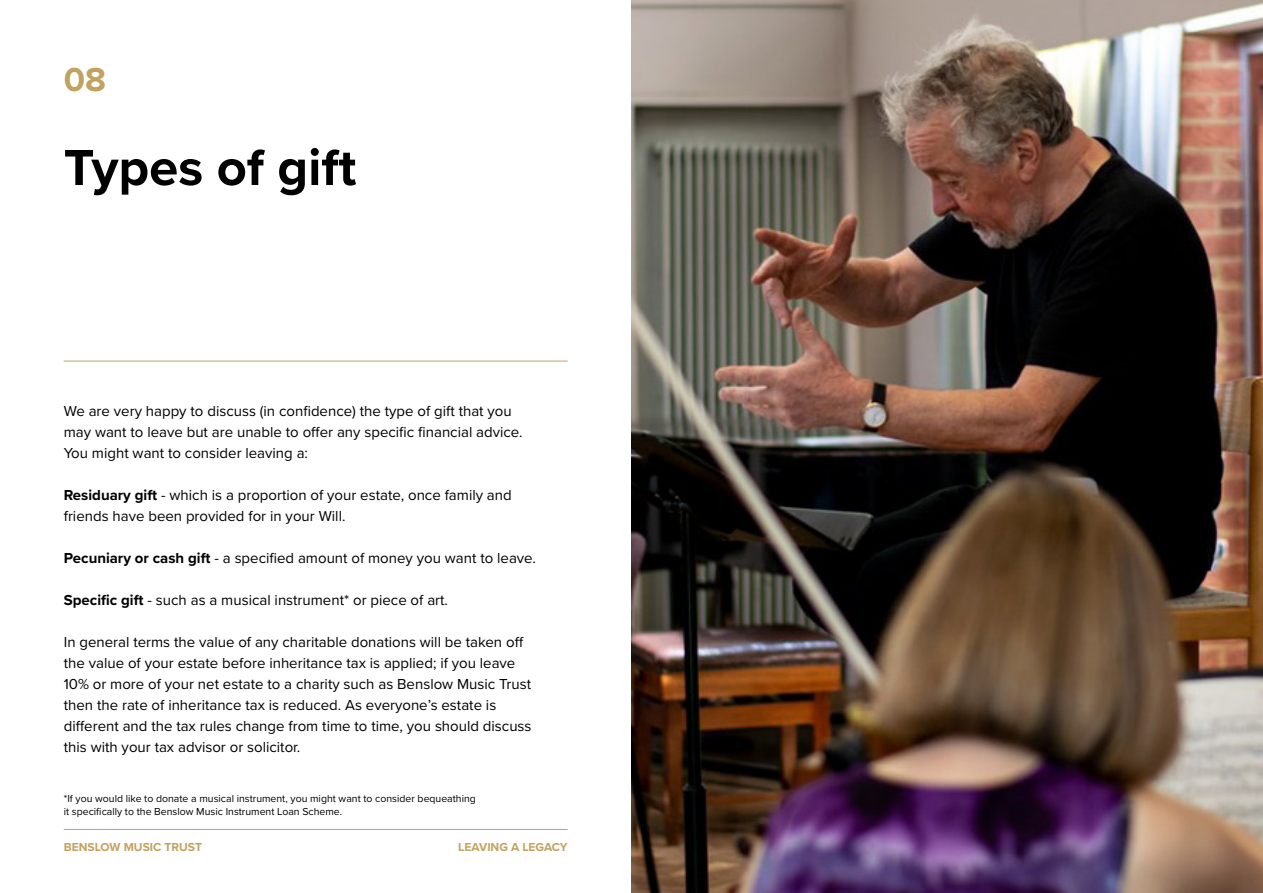
<style>
.page{position:relative;width:1263px;height:893px;background:#fff}
.page>*{position:absolute;margin:0;border:0;box-sizing:border-box;transform-origin:0 0}
.t1{font:700 52.5px "Proxima Nova";color:#000}
.t2{font:700 34.5px "Proxima Nova";color:#c2a260}
.t3{font:15px/21px "Proxima Nova";color:#000}
.t4{font:700 12px "Proxima Nova";color:#c2a260}
.t5{font:10.5px/12.6px "Proxima Nova";color:#000}
.s1{font-weight:700}
</style>
<div class="page">
<img style="left:631px;top:0;width:632px;height:893px">
<hr style="left:64px;top:361px;width:504px;height:1px;background:#c2a260">
<hr style="left:64px;top:829px;width:504px;height:1px;background:#c2a260">
<h2 class="t2" style="left:64px;top:54px;width:44px">08</h2>
<h1 class="t1" style="left:64px;top:128px;width:294px">Types of gift</h1>
<p class="t3" style="left:64px;top:400px;width:460px">We are very happy to discuss (in confidence) the type of gift that you may want to leave but are unable to offer any specific financial advice.<br>You might want to consider leaving a:</p>
<p class="t3" style="left:64px;top:484px;width:449px"><span class="s1">Residuary gift</span> - which is a proportion of your estate, once family and friends have been provided for in your Will.</p>
<p class="t3" style="left:64px;top:547px;width:474px"><span class="s1">Pecuniary or cash gift</span> - a specified amount of money you want to leave.</p>
<p class="t3" style="left:64px;top:589px;width:386px"><span class="s1">Specific gift</span> - such as a musical instrument* or piece of art.</p>
<p class="t3" style="left:64px;top:631px;width:469px">In general terms the value of any charitable donations will be taken off the value of your estate before inheritance tax is applied; if you leave 10% or more of your net estate to a charity such as Benslow Music Trust then the rate of inheritance tax is reduced. As everyone’s estate is different and the tax rules change from time to time, you should discuss this with your tax advisor or solicitor.</p>
<p class="t5" style="left:64px;top:792px;width:414px">*If you would like to donate a musical instrument, you might want to consider bequeathing it specifically to the Benslow Music Instrument Loan Scheme.</p>
<p class="t4" style="left:64px;top:838px;width:140px">BENSLOW MUSIC TRUST</p>
<p class="t4" style="left:458px;top:838px;width:111px">LEAVING A LEGACY</p>
</div>
